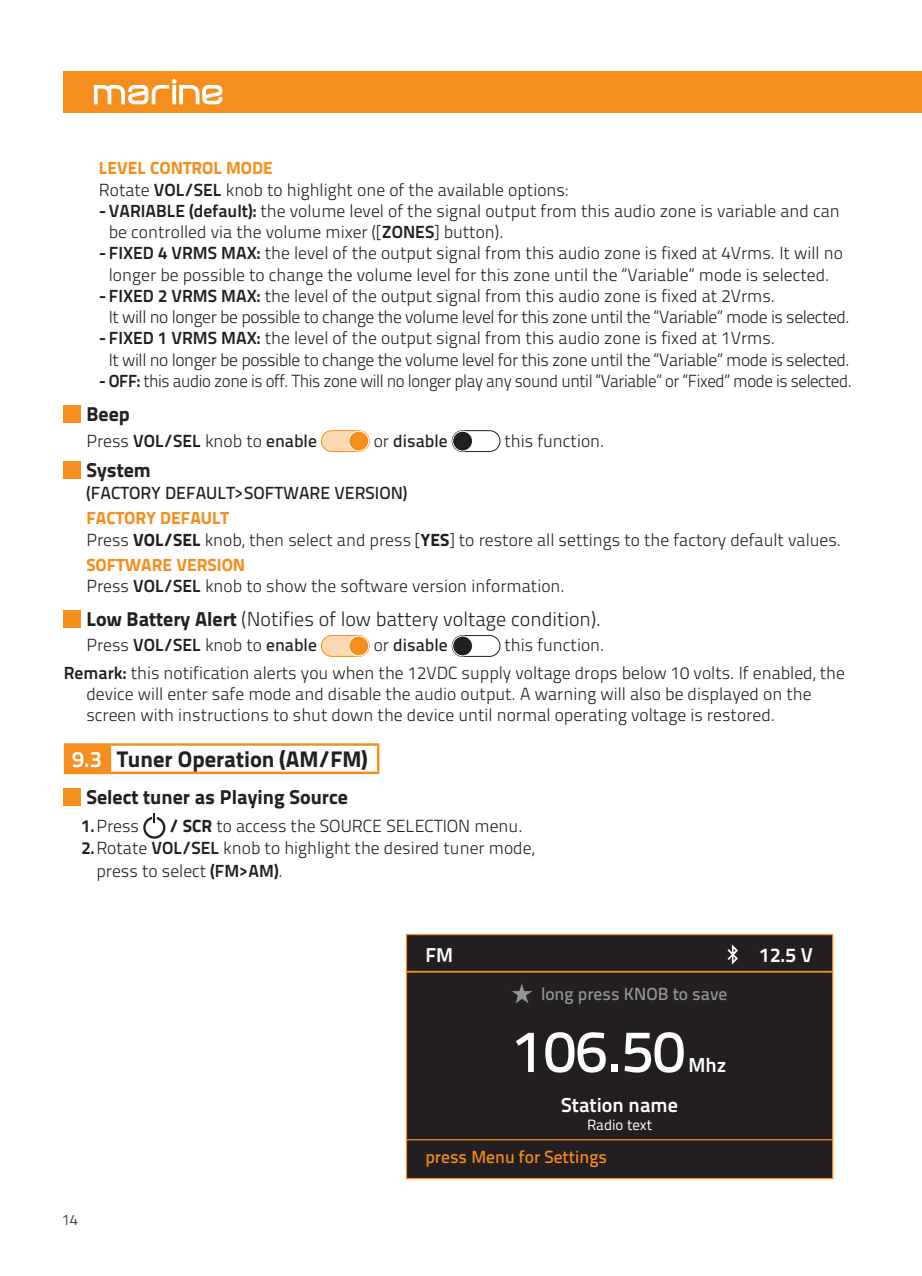
<style>
.page{position:relative;width:922px;height:1276px;background:#fff}
.page>*{position:absolute;margin:0;border:0;box-sizing:border-box;transform-origin:0 0}
.t1{font:59.25px "Titillium Text 25 L 600 wt";color:#fff}
.t2{font:22.5px "Titillium Text 25 L 999 wt";color:#231f20}
.t3{font:22.5px "Titillium Text 25 L 800 wt";color:#fff}
.t4{font:20.25px "Titillium Text 25 L 800 wt";color:#fff}
.t5{font:20px "Titillium Text 25 L 250 wt";color:#231f20}
.t6{font:20px "Titillium Text 25 L 999 wt";color:#231f20}
.t7{font:20px "Titillium Text 25 L 800 wt";color:#fff}
.t8{font:17.5px "Titillium Text 25 L 250 wt";color:#231f20}
.t9{font:17.5px "Titillium Text 25 L 250 wt";letter-spacing:-.025em;color:#231f20}
.t10{font:17.5px "Titillium Text 25 L 250 wt";letter-spacing:-.025em;color:#231f20;scale:.96 1}
.t11{font:17.5px "Titillium Text 25 L 600 wt";color:#231f20}
.t12{font:17.5px "Titillium Text 25 L 999 wt";color:#f68e1e}
.t13{font:17.5px "Titillium Text 25 L 600 wt";color:#f68e1e}
.t14{font:17.5px "Titillium Text 25 L 600 wt";color:#939598}
.t15{font:15px "Titillium Text 25 L 250 wt";color:#231f20}
.t16{font:14.75px "Titillium Text 25 L 400 wt";color:#fff}
.s1{font-family:"Titillium Text 25 L 800 wt"}
.s2{font-family:"Titillium Text 25 L 600 wt"}
.s3{font-family:"Titillium Text 25 L 250 wt"}
.s4{font-family:"Titillium Text 25 L 999 wt"}
</style>
<div class="page">
<div style="left:64px;top:71px;width:857px;height:42px;background:#f68e1e"></div>
<svg style="left:94px;top:79px;width:128px;height:25px"></svg>
<div style="left:321px;top:431px;width:48px;height:20px;background:#fdd8b2;border-radius:10px"></div>
<div style="left:321px;top:430px;width:48px;height:22px;border:1px solid #f68e1e;border-radius:10px"></div>
<div style="left:349px;top:431px;width:19px;height:20px;background:#f68e1e;border-radius:50%"></div>
<div style="left:348px;top:431px;width:21px;height:20px;border:1px solid #fff;border-radius:50%"></div>
<div style="left:451px;top:430px;width:49px;height:22px;border:1px solid #231f20;border-radius:10px"></div>
<div style="left:452px;top:431px;width:20px;height:20px;background:#231f20;border-radius:50%"></div>
<div style="left:452px;top:431px;width:20px;height:20px;border:1px solid #fff;border-radius:50%"></div>
<div style="left:64px;top:405px;width:17px;height:17px;background:#f68e1e"></div>
<div style="left:64px;top:461px;width:17px;height:17px;background:#f68e1e"></div>
<div style="left:321px;top:635px;width:48px;height:21px;background:#fdd8b2;border-radius:10px"></div>
<div style="left:321px;top:635px;width:48px;height:22px;border:1px solid #f68e1e;border-radius:10px"></div>
<div style="left:349px;top:636px;width:19px;height:20px;background:#f68e1e;border-radius:50%"></div>
<div style="left:348px;top:636px;width:21px;height:20px;border:1px solid #fff;border-radius:50%"></div>
<div style="left:451px;top:635px;width:49px;height:22px;border:1px solid #231f20;border-radius:10px"></div>
<div style="left:452px;top:636px;width:20px;height:20px;background:#231f20;border-radius:50%"></div>
<div style="left:452px;top:636px;width:20px;height:20px;border:1px solid #fff;border-radius:50%"></div>
<div style="left:64px;top:610px;width:17px;height:17px;background:#f68e1e"></div>
<div style="left:65px;top:744px;width:45px;height:29px;background:#f68e1e"></div>
<hr style="left:64px;top:746px;width:2px;height:25px;background:#f68e1e">
<hr style="left:64px;top:743px;width:46px;height:3px;background:#f68e1e">
<hr style="left:64px;top:771px;width:46px;height:3px;background:#f68e1e">
<hr style="left:109px;top:746px;width:2px;height:25px;background:#f68e1e">
<hr style="left:110px;top:743px;width:269px;height:3px;background:#f68e1e">
<hr style="left:377px;top:746px;width:2px;height:25px;background:#f68e1e">
<hr style="left:110px;top:771px;width:269px;height:3px;background:#f68e1e">
<div style="left:64px;top:788px;width:17px;height:17px;background:#f68e1e"></div>
<svg style="left:143px;top:813px;width:22px;height:25px"></svg>
<div style="left:406px;top:934px;width:426px;height:244px;background:#231f20"></div>
<div style="left:406px;top:934px;width:427px;height:245px;border:1px solid #f68e1e"></div>
<hr style="left:407px;top:970px;width:425px;height:2px;background:#f68e1e">
<hr style="left:407px;top:1139px;width:425px;height:1px;background:#f68e1e">
<svg style="left:727px;top:944px;width:10px;height:20px"></svg>
<svg style="left:512px;top:984px;width:20px;height:19px"></svg>
<p class="t12" style="left:99px;top:155px;width:175px">LEVEL CONTROL MODE</p>
<p class="t8" style="left:99px;top:177px;width:470px">Rotate <span class="s1">VOL/SEL</span> knob to highlight one of the available options:</p>
<p class="t8" style="left:99px;top:198px;width:742px"><span class="s1">-VARIABLE (default):</span> the volume level of the signal output from this audio zone is variable and can</p>
<p class="t8" style="left:109px;top:219px;width:396px">be controlled via the volume mixer ([<span class="s1">ZONES</span>] button).</p>
<p class="t8" style="left:99px;top:240px;width:745px"><span class="s1">-FIXED 4 VRMS MAX:</span> the level of the output signal from this audio zone is fixed at 4Vrms. It will no</p>
<p class="t8" style="left:109px;top:262px;width:722px">longer be possible to change the volume level for this zone until the “Variable” mode is selected.</p>
<p class="t8" style="left:99px;top:283px;width:677px"><span class="s1">-FIXED 2 VRMS MAX:</span> the level of the output signal from this audio zone is fixed at 2Vrms.</p>
<p class="t9" style="left:109px;top:304px;width:742px">It will no longer be possible to change the volume level for this zone until the “Variable” mode is selected.</p>
<p class="t8" style="left:99px;top:325px;width:677px"><span class="s1">-FIXED 1 VRMS MAX:</span> the level of the output signal from this audio zone is fixed at 1Vrms.</p>
<p class="t9" style="left:109px;top:347px;width:742px">It will no longer be possible to change the volume level for this zone until the “Variable” mode is selected.</p>
<p class="t10" style="left:99px;top:368px;width:785px"><span class="s1">- OFF:</span> this audio zone is off. This zone will no longer play any sound until “Variable” or “Fixed” mode is selected.</p>
<p class="t6" style="left:86px;top:399px;width:45px">Beep</p>
<p class="t8" style="left:86px;top:428px;width:232px">Press <span class="s1">VOL/SEL</span> knob to <span class="s2">enable</span></p>
<p class="t11" style="left:373px;top:427px;width:75px"><span class="s3">or</span> disable</p>
<p class="t8" style="left:504px;top:428px;width:102px">this function.</p>
<p class="t6" style="left:86px;top:455px;width:66px">System</p>
<p class="t11" style="left:86px;top:480px;width:322px">(FACTORY DEFAULT&gt;SOFTWARE VERSION)</p>
<p class="t12" style="left:86px;top:504px;width:144px">FACTORY DEFAULT</p>
<p class="t8" style="left:86px;top:527px;width:756px">Press <span class="s4">VOL/SEL</span> knob, then select and press [<span class="s4">YES</span>] to restore all settings to the factory default values.</p>
<p class="t12" style="left:86px;top:551px;width:160px">SOFTWARE VERSION</p>
<p class="t8" style="left:86px;top:573px;width:480px">Press <span class="s1">VOL/SEL</span> knob to show the software version information.</p>
<p class="t5" style="left:86px;top:605px;width:516px"><span class="s4">Low Battery Alert</span> (Notifies of low battery voltage condition).</p>
<p class="t8" style="left:86px;top:632px;width:232px">Press <span class="s1">VOL/SEL</span> knob to <span class="s2">enable</span></p>
<p class="t11" style="left:373px;top:632px;width:75px"><span class="s3">or</span> disable</p>
<p class="t8" style="left:504px;top:632px;width:102px">this function.</p>
<p class="t8" style="left:64px;top:660px;width:782px"><span class="s1">Remark:</span> this notification alerts you when the 12VDC supply voltage drops below 10 volts. If enabled, the</p>
<p class="t8" style="left:86px;top:681px;width:726px">device will enter safe mode and disable the audio output. A warning will also be displayed on the</p>
<p class="t8" style="left:86px;top:702px;width:690px">screen with instructions to shut down the device until normal operating voltage is restored.</p>
<p class="t3" style="left:72px;top:742px;width:31px">9.3</p>
<p class="t2" style="left:117px;top:741px;width:252px">Tuner Operation (AM/FM)</p>
<p class="t6" style="left:86px;top:781px;width:263px">Select tuner as Playing Source</p>
<p class="t8" style="left:81px;top:812px;width:59px"><span class="s1">1.</span>Press</p>
<p class="t8" style="left:169px;top:812px;width:354px"><span class="s4">/ SCR</span> to access the SOURCE SELECTION menu.</p>
<p class="t8" style="left:81px;top:835px;width:454px"><span class="s1">2.</span>Rotate <span class="s1">VOL/SEL</span> knob to highlight the desired tuner mode,</p>
<p class="t8" style="left:96px;top:857px;width:188px">press to select <span class="s1">(FM&gt;AM)</span>.</p>
<p class="t7" style="left:425px;top:939px;width:29px">FM</p>
<p class="t14" style="left:541px;top:980px;width:188px">long press KNOB to save</p>
<p class="t1" style="left:512px;top:1006px;width:173px">106.50</p>
<p class="t4" style="left:688px;top:1049px;width:40px">Mhz</p>
<p class="t7" style="left:561px;top:1089px;width:118px">Station name</p>
<p class="t16" style="left:587px;top:1114px;width:67px">Radio text</p>
<p class="t15" style="left:62px;top:1208px;width:17px">14</p>
<p class="t13" style="left:425px;top:1144px;width:183px">press Menu for Settings</p>
<p class="t7" style="left:759px;top:939px;width:55px">12.5 V</p>
</div>
